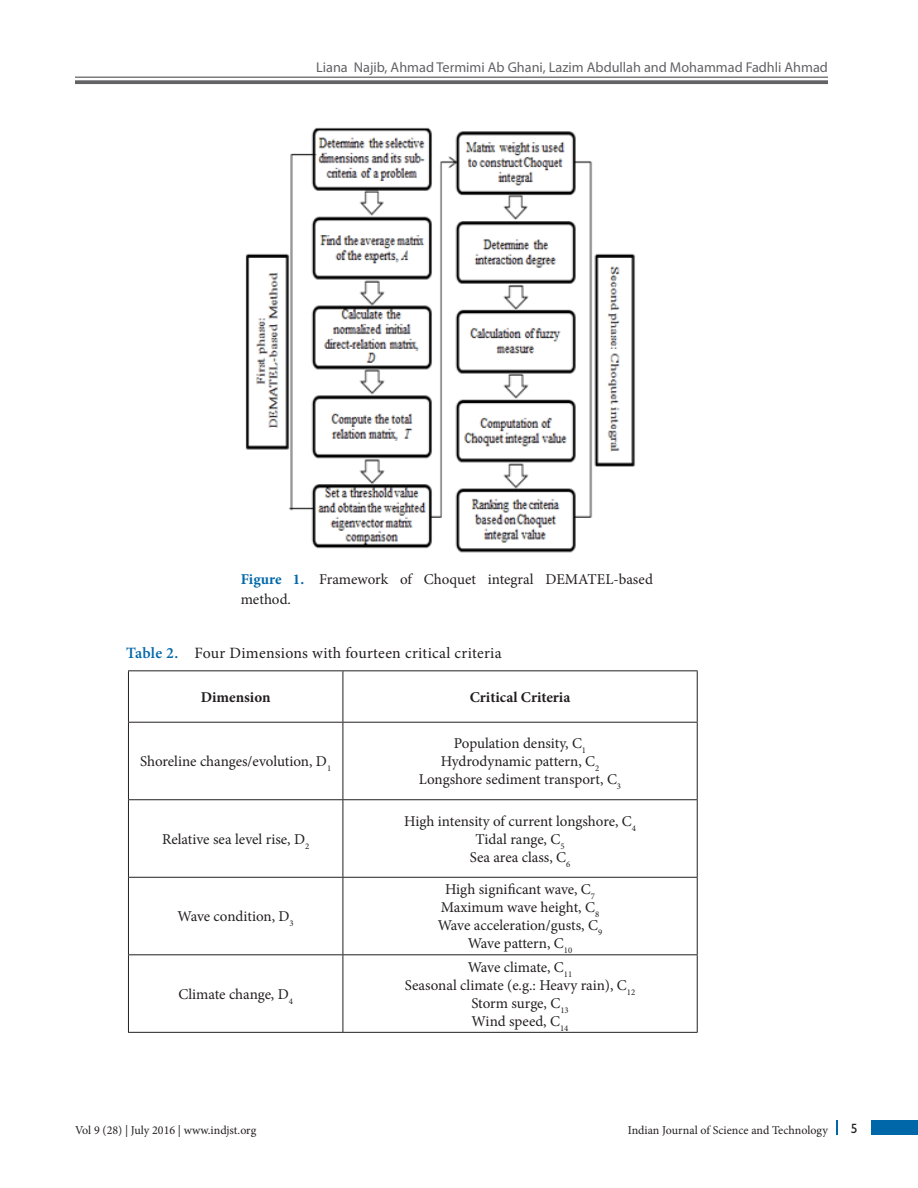
<style>
.page{position:relative;width:918px;height:1188px;background:#fff}
.page>*{position:absolute;margin:0;border:0;box-sizing:border-box;transform-origin:0 0}
.TabTitle{font:15.75px "Minion Pro";letter-spacing:.02em;color:#231f20}
.TabBody{font:15px "Minion Pro";letter-spacing:-.005em;color:#231f20}
.Fig_cap{font:15px/19.5px "Minion Pro";color:#231f20}
.TabBody-2{font:700 15px "Minion Pro";color:#231f20}
.t1{font:14.25px "Myriad Pro";color:#636366}
.t2{font:13.5px "Gill Sans";color:#231f20}
.t3{font:12px "Minion Pro";color:#231f20}
.s1{font-weight:700;color:#0068a9}
.s2{font-weight:600;color:#0068a9}
</style>
<div class="page">
<hr style="left:75px;top:77px;width:753px;height:1px;background:#636366">
<svg style="left:75px;top:80px;width:753px;height:4px;fill:#636366"></svg>
<div style="left:872px;top:1120px;width:46px;height:15px;background:#0068a9"></div>
<svg style="left:836px;top:1120px;width:1px;height:15px"></svg>
<svg style="left:129px;top:671px;width:568px;height:361px"></svg>
<hr style="left:128px;top:670px;width:215px;height:1px;background:#231f20">
<hr style="left:128px;top:671px;width:1px;height:51px;background:#231f20">
<hr style="left:343px;top:670px;width:355px;height:1px;background:#231f20">
<hr style="left:343px;top:671px;width:1px;height:51px;background:#231f20">
<hr style="left:697px;top:671px;width:1px;height:51px;background:#231f20">
<hr style="left:128px;top:722px;width:215px;height:1px;background:#231f20">
<hr style="left:128px;top:723px;width:1px;height:76px;background:#231f20">
<hr style="left:343px;top:722px;width:355px;height:1px;background:#231f20">
<hr style="left:343px;top:723px;width:1px;height:76px;background:#231f20">
<hr style="left:697px;top:723px;width:1px;height:76px;background:#231f20">
<hr style="left:128px;top:799px;width:215px;height:1px;background:#231f20">
<hr style="left:128px;top:800px;width:1px;height:77px;background:#231f20">
<hr style="left:343px;top:799px;width:355px;height:1px;background:#231f20">
<hr style="left:343px;top:800px;width:1px;height:77px;background:#231f20">
<hr style="left:697px;top:800px;width:1px;height:77px;background:#231f20">
<hr style="left:128px;top:877px;width:215px;height:1px;background:#231f20">
<hr style="left:128px;top:878px;width:1px;height:76px;background:#231f20">
<hr style="left:343px;top:877px;width:355px;height:1px;background:#231f20">
<hr style="left:343px;top:878px;width:1px;height:76px;background:#231f20">
<hr style="left:697px;top:878px;width:1px;height:76px;background:#231f20">
<hr style="left:128px;top:954px;width:215px;height:1px;background:#231f20">
<hr style="left:128px;top:955px;width:1px;height:77px;background:#231f20">
<hr style="left:343px;top:954px;width:355px;height:1px;background:#231f20">
<hr style="left:343px;top:955px;width:1px;height:77px;background:#231f20">
<hr style="left:697px;top:955px;width:1px;height:77px;background:#231f20">
<hr style="left:128px;top:1032px;width:215px;height:1px;background:#231f20">
<hr style="left:343px;top:1032px;width:355px;height:1px;background:#231f20">
<img style="left:245px;top:127px;width:390px;height:426px">
<p class="t1" style="left:316px;top:60px;width:513px">Liana Najib, Ahmad Termimi Ab Ghani, Lazim Abdullah and Mohammad Fadhli Ahmad</p>
<p class="Fig_cap" style="left:241px;top:570px;width:414px"><span class="s1">Figure 1.</span> Framework of Choquet integral DEMATEL-based method.</p>
<p class="TabTitle" style="left:126px;top:643px;width:377px"><span class="s2">Table 2.</span> Four Dimensions with fourteen critical criteria</p>
<p class="TabBody-2" style="left:201px;top:687px;width:71px">Dimension</p>
<p class="TabBody-2" style="left:470px;top:687px;width:102px">Critical Criteria</p>
<p class="TabBody" style="left:140px;top:752px;width:193px">Shoreline changes/evolution, D<sub>1</sub></p>
<p class="TabBody" style="left:162px;top:829px;width:149px">Relative sea level rise, D<sub>2</sub></p>
<p class="TabBody" style="left:178px;top:907px;width:118px">Wave condition, D<sub>3</sub></p>
<p class="TabBody" style="left:178px;top:984px;width:116px">Climate change, D<sub>4</sub></p>
<p class="TabBody" style="left:454px;top:734px;width:134px">Population density, C<sub>1</sub></p>
<p class="TabBody" style="left:441px;top:752px;width:160px">Hydrodynamic pattern, C<sub>2</sub></p>
<p class="TabBody" style="left:419px;top:770px;width:204px">Longshore sediment transport, C<sub>3</sub></p>
<p class="TabBody" style="left:404px;top:811px;width:233px">High intensity of current longshore, C<sub>4</sub></p>
<p class="TabBody" style="left:476px;top:829px;width:91px">Tidal range, C<sub>5</sub></p>
<p class="TabBody" style="left:470px;top:847px;width:102px">Sea area class, C<sub>6</sub></p>
<p class="TabBody" style="left:445px;top:880px;width:152px">High significant wave, C<sub>7</sub></p>
<p class="TabBody" style="left:441px;top:898px;width:160px">Maximum wave height, C<sub>8</sub></p>
<p class="TabBody" style="left:438px;top:916px;width:166px">Wave acceleration/gusts, C<sub>9</sub></p>
<p class="TabBody" style="left:468px;top:934px;width:106px">Wave pattern, C<sub>10</sub></p>
<p class="TabBody" style="left:468px;top:957px;width:106px">Wave climate, C<sub>11</sub></p>
<p class="TabBody" style="left:405px;top:975px;width:232px">Seasonal climate (e.g.: Heavy rain), C<sub>12</sub></p>
<p class="TabBody" style="left:471px;top:993px;width:99px">Storm surge, C<sub>13</sub></p>
<p class="TabBody" style="left:472px;top:1011px;width:98px">Wind speed, C<sub>14</sub></p>
<p class="t3" style="left:75px;top:1123px;width:183px">Vol 9 (28) | July 2016 | www.indjst.org</p>
<p class="t3" style="left:628px;top:1123px;width:202px">Indian Journal of Science and Technology</p>
<p class="t2" style="left:851px;top:1120px;width:8px">5</p>
</div>
